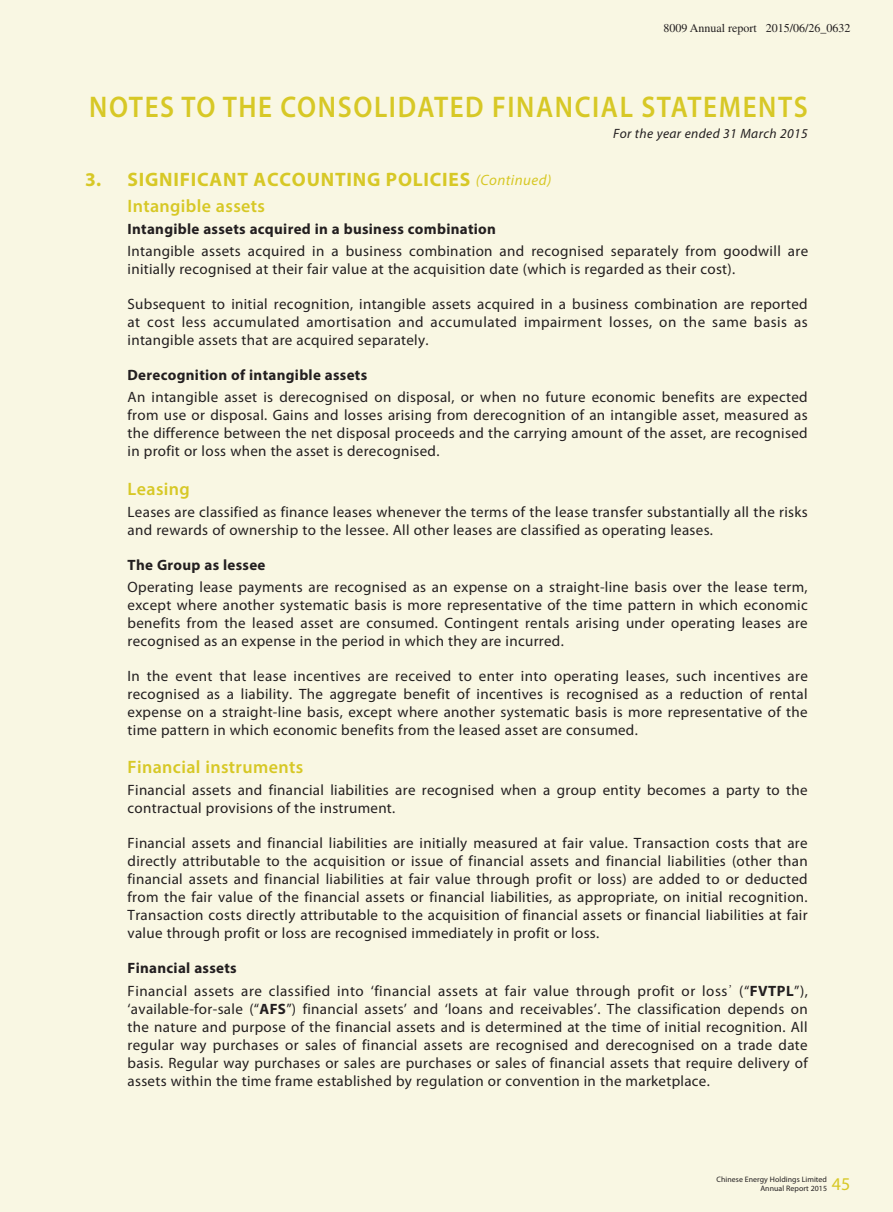
<style>
.page{position:relative;width:893px;height:1212px;background:#f9f7e3}
.page>*{position:absolute;margin:0;border:0;box-sizing:border-box;transform-origin:0 0}
.t1{font:600 30px "Myriad Pro";letter-spacing:.06em;color:#d7c826;scale:.9 1}
._02_Subhead_1{font:700 19.5px "Myriad Pro";letter-spacing:.04em;color:#d7c826}
._03_Subhead_2{font:600 18px "Myriad Pro";letter-spacing:.02em;color:#d7c826}
.t2{font:18px "Myriad Pro";color:#d7c826}
._01_Body_text{font:15px/18px "Myriad Pro";letter-spacing:.02em;color:#231f20;text-align:justify}
._04_Subhead_3{font:700 15px "Myriad Pro";letter-spacing:.02em;color:#231f20}
.t3{font:italic 13.5px "Myriad Pro";letter-spacing:.03em;color:#231f20}
.t4{font:12px "Times LT Std";color:#231f20}
.t5{font:7.8px/9px "Myriad Pro";letter-spacing:.01em;color:#231f20;text-align:right}
.s1{font-weight:400;font-style:italic;font-size:15px}
.s2{font-family:"Adobe Ming Std";font-weight:300}
.s3{font-weight:700}
</style>
<div class="page">
<p class="t4" style="left:663px;top:21px;width:188px">8009 Annual report 2015/06/26_0632</p>
<h1 class="t1" style="left:89px;top:87px;width:800px">NOTES TO THE CONSOLIDATED FINANCIAL STATEMENTS</h1>
<p class="t3" style="left:613px;top:125px;width:196px">For the year ended 31 March 2015</p>
<p class="_02_Subhead_1" style="left:85px;top:167px;width:468px">3. SIGNIFICANT ACCOUNTING POLICIES <span class="s1">(Continued)</span></p>
<p class="_03_Subhead_2" style="left:128px;top:194px;width:139px">Intangible assets</p>
<p class="_04_Subhead_3" style="left:128px;top:219px;width:370px">Intangible assets acquired in a business combination</p>
<p class="_01_Body_text" style="left:128px;top:242px;width:682px">Intangible assets acquired in a business combination and recognised separately from goodwill are initially recognised at their fair value at the acquisition date (which is regarded as their cost).</p>
<p class="_01_Body_text" style="left:128px;top:295px;width:682px">Subsequent to initial recognition, intangible assets acquired in a business combination are reported at cost less accumulated amortisation and accumulated impairment losses, on the same basis as intangible assets that are acquired separately.</p>
<p class="_04_Subhead_3" style="left:128px;top:365px;width:241px">Derecognition of intangible assets</p>
<p class="_01_Body_text" style="left:128px;top:389px;width:682px">An intangible asset is derecognised on disposal, or when no future economic benefits are expected from use or disposal. Gains and losses arising from derecognition of an intangible asset, measured as the difference between the net disposal proceeds and the carrying amount of the asset, are recognised in profit or loss when the asset is derecognised.</p>
<p class="_03_Subhead_2" style="left:128px;top:477px;width:64px">Leasing</p>
<p class="_01_Body_text" style="left:128px;top:503px;width:682px">Leases are classified as finance leases whenever the terms of the lease transfer substantially all the risks and rewards of ownership to the lessee. All other leases are classified as operating leases.</p>
<p class="_04_Subhead_3" style="left:128px;top:555px;width:139px">The Group as lessee</p>
<p class="_01_Body_text" style="left:128px;top:578px;width:682px">Operating lease payments are recognised as an expense on a straight-line basis over the lease term, except where another systematic basis is more representative of the time pattern in which economic benefits from the leased asset are consumed. Contingent rentals arising under operating leases are recognised as an expense in the period in which they are incurred.</p>
<p class="_01_Body_text" style="left:128px;top:667px;width:682px">In the event that lease incentives are received to enter into operating leases, such incentives are recognised as a liability. The aggregate benefit of incentives is recognised as a reduction of rental expense on a straight-line basis, except where another systematic basis is more representative of the time pattern in which economic benefits from the leased asset are consumed.</p>
<p class="_03_Subhead_2" style="left:128px;top:755px;width:177px">Financial instruments</p>
<p class="_01_Body_text" style="left:128px;top:781px;width:682px">Financial assets and financial liabilities are recognised when a group entity becomes a party to the contractual provisions of the instrument.</p>
<p class="_01_Body_text" style="left:128px;top:834px;width:682px">Financial assets and financial liabilities are initially measured at fair value. Transaction costs that are directly attributable to the acquisition or issue of financial assets and financial liabilities (other than financial assets and financial liabilities at fair value through profit or loss) are added to or deducted from the fair value of the financial assets or financial liabilities, as appropriate, on initial recognition.<br>Transaction costs directly attributable to the acquisition of financial assets or financial liabilities at fair value through profit or loss are recognised immediately in profit or loss.</p>
<p class="_04_Subhead_3" style="left:128px;top:958px;width:111px">Financial assets</p>
<p class="_01_Body_text" style="left:128px;top:982px;width:682px">Financial assets are classified into ‘financial assets at fair value through profit or loss<span class="s2">'</span> (“<span class="s3">FVTPL</span>”), ‘available-for-sale (“<span class="s3">AFS</span>”) financial assets’ and ‘loans and receivables’. The classification depends on the nature and purpose of the financial assets and is determined at the time of initial recognition. All regular way purchases or sales of financial assets are recognised and derecognised on a trade date basis. Regular way purchases or sales are purchases or sales of financial assets that require delivery of assets within the time frame established by regulation or convention in the marketplace.</p>
<p class="t5" style="left:716px;top:1175px;width:112px">Chinese Energy Holdings Limited<br>Annual Report 2015</p>
<p class="t2" style="left:832px;top:1174px;width:20px">45</p>
</div>
